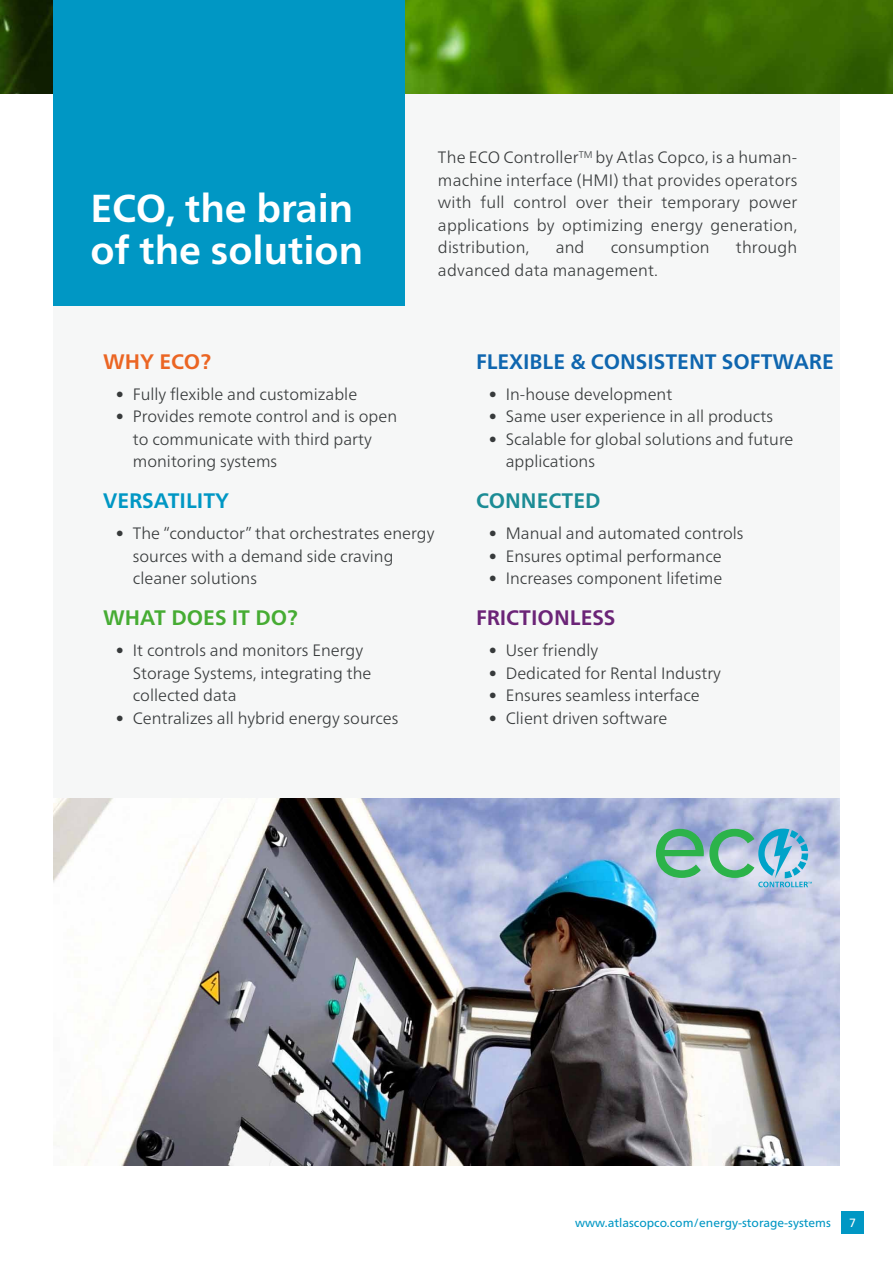
<style>
.page{position:relative;width:893px;height:1263px;background:#fff}
.page>*{position:absolute;margin:0;border:0;box-sizing:border-box;transform-origin:0 0}
.t1{font:700 39px/42px "Neue Frutiger World";color:#fff}
.t2{font:700 21px "Neue Frutiger World";color:#0f66af}
.t3{font:700 21px "Neue Frutiger World";color:#46ac33}
.t4{font:700 21px "Neue Frutiger World";color:#6b2477}
.t5{font:700 21px "Neue Frutiger World";color:#0097c4}
.t6{font:700 21px "Neue Frutiger World";color:#1b8c95}
.t7{font:700 21px "Neue Frutiger World";color:#eb6523}
.t8{font:300 16.5px/22.5px "Neue Frutiger World";color:#373a3b}
.t9{font:12px "Neue Frutiger World";color:#0097c4}
.t10{font:12px "Neue Frutiger World";color:#fff}
</style>
<div class="page">
<div style="left:841px;top:1211px;width:23px;height:23px;background:#0097c4"></div>
<div style="left:53px;top:94px;width:787px;height:704px;background:#f6f7f7"></div>
<img style="left:0;top:0;width:893px;height:94px">
<div style="left:53px;top:0;width:352px;height:305px;background:#0097c4"></div>
<img style="left:53px;top:798px;width:787px;height:367px">
<svg style="left:656px;top:828px;width:156px;height:59px;background:#88bdbe"></svg>
<h1 class="t1" style="left:90px;top:186px;width:274px">ECO, the brain of the solution</h1>
<p class="t8" style="left:438px;top:146px;width:361px;text-align:justify">The ECO Controller<sup>TM</sup> by Atlas Copco, is a human&shy;machine interface (HMI) that provides operators with full control over their temporary power applications by optimizing energy generation, distribution,</p>
<p class="t8" style="left:556px;top:236px;width:30px">and</p>
<p class="t8" style="left:611px;top:236px;width:100px">consumption</p>
<p class="t8" style="left:736px;top:236px;width:63px">through</p>
<p class="t8" style="left:438px;top:259px;width:222px">advanced data management.</p>
<p class="t7" style="left:103px;top:343px;width:109px">WHY ECO?</p>
<p class="t8" style="left:116px;top:383px;width:243px">• Fully flexible and customizable</p>
<p class="t8" style="left:133px;top:405px;width:266px;text-indent:-17px">• Provides remote control and is open to communicate with third party monitoring systems</p>
<p class="t5" style="left:103px;top:482px;width:128px">VERSATILITY</p>
<p class="t8" style="left:133px;top:522px;width:303px;text-indent:-17px">• The “conductor” that orchestrates energy sources with a demand side craving cleaner solutions</p>
<p class="t3" style="left:103px;top:599px;width:196px">WHAT DOES IT DO?</p>
<p class="t8" style="left:133px;top:639px;width:240px;text-indent:-17px">• It controls and monitors Energy<br>Storage Systems, integrating the collected data</p>
<p class="t8" style="left:116px;top:707px;width:284px">• Centralizes all hybrid energy sources</p>
<p class="t2" style="left:476px;top:343px;width:359px">FLEXIBLE &amp; CONSISTENT SOFTWARE</p>
<p class="t8" style="left:489px;top:383px;width:185px">• In-house development</p>
<p class="t8" style="left:489px;top:405px;width:286px">• Same user experience in all products</p>
<p class="t8" style="left:506px;top:428px;width:289px;text-indent:-17px">• Scalable for global solutions and future applications</p>
<p class="t6" style="left:476px;top:482px;width:126px">CONNECTED</p>
<p class="t8" style="left:489px;top:522px;width:256px">• Manual and automated controls</p>
<p class="t8" style="left:489px;top:545px;width:234px">• Ensures optimal performance</p>
<p class="t8" style="left:489px;top:567px;width:235px">• Increases component lifetime</p>
<p class="t4" style="left:476px;top:599px;width:141px">FRICTIONLESS</p>
<p class="t8" style="left:489px;top:639px;width:111px">• User friendly</p>
<p class="t8" style="left:489px;top:662px;width:234px">• Dedicated for Rental Industry</p>
<p class="t8" style="left:489px;top:684px;width:212px">• Ensures seamless interface</p>
<p class="t8" style="left:489px;top:707px;width:180px">• Client driven software</p>
<p class="t9" style="left:575px;top:1213px;width:257px">www.atlascopco.com/energy-storage-systems</p>
<p class="t10" style="left:849px;top:1214px;width:8px">7</p>
</div>
